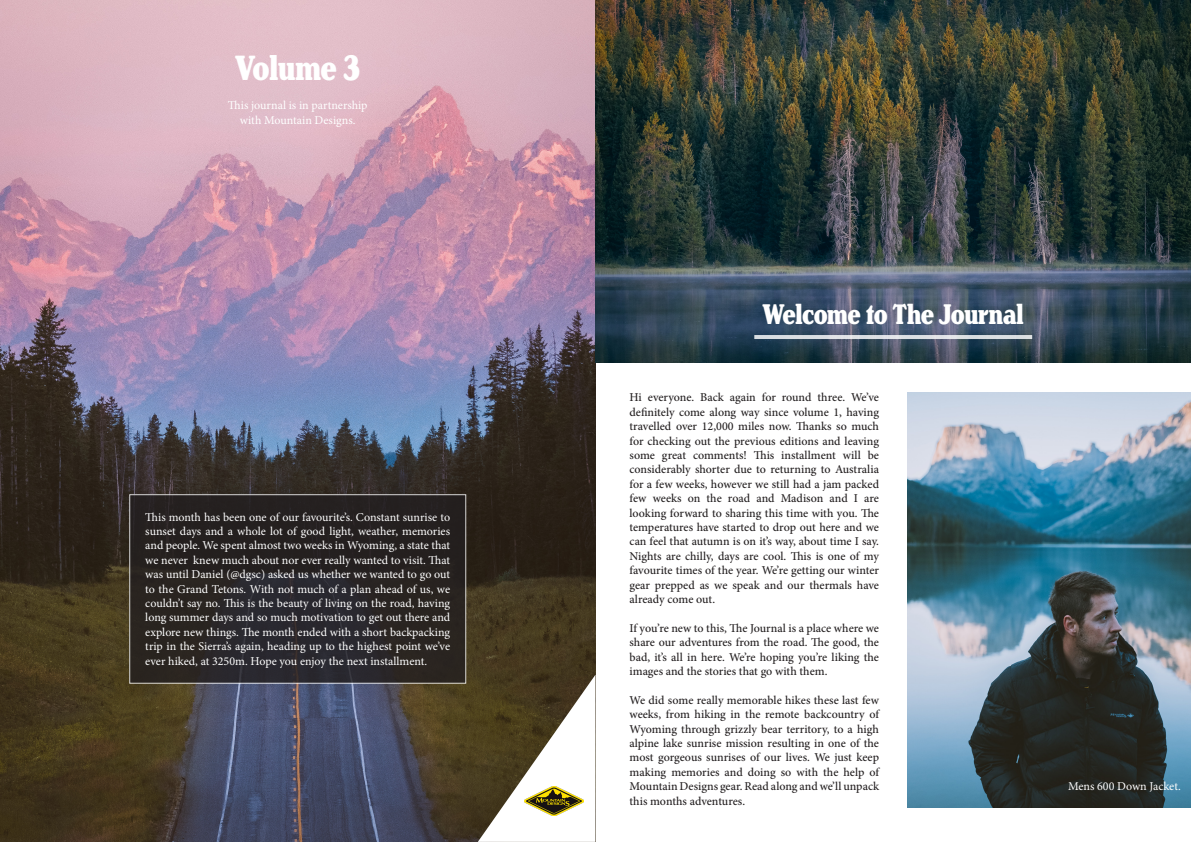
<style>
.page{position:relative;width:1191px;height:842px;background:#fff}
.page>*{position:absolute;margin:0;border:0;box-sizing:border-box;transform-origin:0 0}
.t1{font:800 extra-condensed 37px "Henriette";letter-spacing:-.005em;color:#fff}
.t2{font:800 extra-condensed 30px "Henriette";letter-spacing:-.005em;color:#fff}
.t3{font:500 12px/14.4px "Minion Pro";letter-spacing:-.005em;color:#231f20;text-align:justify}
.t4{font:12px/14.4px "Minion Pro";color:#fff;text-align:center}
</style>
<div class="page">
<img style="left:0;top:0;width:595px;height:842px">
<svg style="left:478px;top:675px;width:117px;height:167px"></svg>
<img style="left:524px;top:786px;width:59px;height:30px">
<img style="left:907px;top:393px;width:284px;height:415px">
<img style="left:595px;top:0;width:596px;height:363px">
<div style="left:130px;top:495px;width:336px;height:188px;background:linear-gradient(to right,#282424,#272324)"></div>
<hr style="left:754px;top:335px;width:278px;height:4px;background:#dbdfe2">
<h1 class="t1" style="left:235px;top:45px;width:126px">Volume 3</h1>
<p class="t4" style="left:228px;top:98px;width:141px">This journal is in partnership with Mountain Designs.</p>
<p class="t4" style="left:145px;top:509px;width:306px;text-align:justify">This month has been one of our favourite’s. Constant sunrise to sunset days and a whole lot of good light, weather, memories and people. We spent almost two weeks in Wyoming, a state that we never knew much about nor ever really wanted to visit. That was until Daniel (@dgsc) asked us whether we wanted to go out to the Grand Tetons. With not much of a plan ahead of us, we couldn’t say no. This is the beauty of living on the road, having long summer days and so much motivation to get out there and explore new things. The month ended with a short backpacking trip in the Sierra’s again, heading up to the highest point we’ve ever hiked, at 3250m. Hope you enjoy the next installment.</p>
<h2 class="t2" style="left:763px;top:296px;width:262px">Welcome to The Journal</h2>
<p class="t3" style="left:629px;top:390px;width:251px">Hi everyone. Back again for round three. We’ve definitely come along way since volume 1, having travelled over 12,000 miles now. Thanks so much for checking out the previous editions and leaving some great comments! This installment will be considerably shorter due to returning to Australia for a few weeks, however we still had a jam packed few weeks on the road and Madison and I are looking forward to sharing this time with you. The temperatures have started to drop out here and we can feel that autumn is on it’s way, about time I say.<br>Nights are chilly, days are cool. This is one of my favourite times of the year. We’re getting our winter gear prepped as we speak and our thermals have already come out.</p>
<p class="t3" style="left:629px;top:621px;width:251px">If you’re new to this, The Journal is a place where we share our adventures from the road. The good, the bad, it’s all in here. We’re hoping you’re liking the images and the stories that go with them.</p>
<p class="t3" style="left:629px;top:693px;width:251px">We did some really memorable hikes these last few weeks, from hiking in the remote backcountry of Wyoming through grizzly bear territory, to a high alpine lake sunrise mission resulting in one of the most gorgeous sunrises of our lives. We just keep making memories and doing so with the help of Mountain Designs gear. Read along and we’ll unpack this months adventures.</p>
<p class="t4" style="left:1068px;top:779px;width:114px">Mens 600 Down Jacket.</p>
</div>
